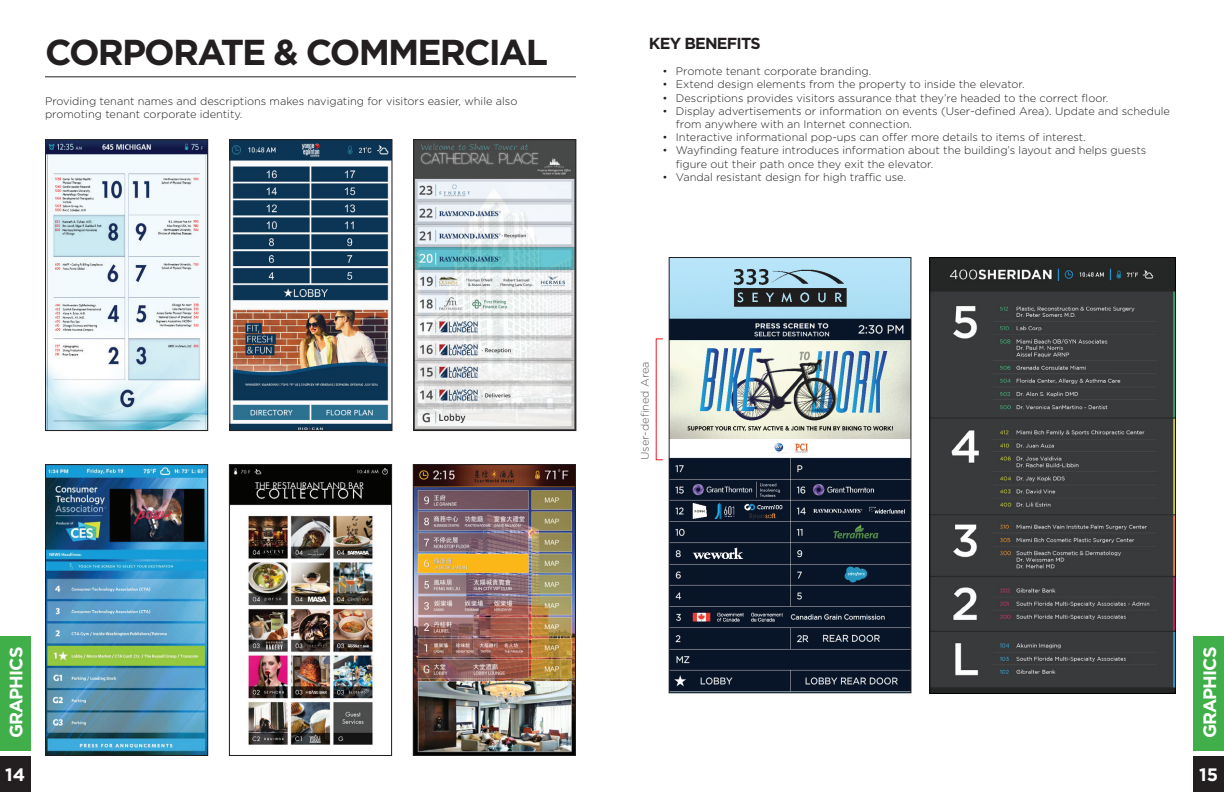
<style>
.page{position:relative;width:1224px;height:792px;background:#fff}
.page>*{position:absolute;margin:0;border:0;box-sizing:border-box;transform-origin:0 0}
.t1{font:700 36px "Gotham";letter-spacing:-.05em;color:#231f20}
.t2{font:700 18px "Gotham";letter-spacing:-.05em;color:#fff}
.t3{font:700 16px "Gotham";letter-spacing:-.05em;color:#231f20}
.t4{font:300 11px/13.2px "Gotham";color:#231f20}
.t5{font:300 11px "Gotham";color:#57585a}
</style>
<div class="page">
<div style="left:1194px;top:756px;width:30px;height:36px;background:#231f20"></div>
<div style="left:1194px;top:636px;width:30px;height:115px;background:#40ae49"></div>
<div style="left:0;top:756px;width:30px;height:36px;background:#231f20"></div>
<div style="left:0;top:636px;width:30px;height:115px;background:#40ae49"></div>
<hr style="left:45px;top:76px;width:531px;height:1px;background:#231f20">
<img style="left:47px;top:141px;width:159px;height:288px">
<div style="left:45px;top:139px;width:163px;height:292px;border:1px solid #231f20"></div>
<img style="left:47px;top:466px;width:159px;height:288px">
<div style="left:45px;top:464px;width:163px;height:292px;border:1px solid #231f20"></div>
<img style="left:231px;top:466px;width:159px;height:279px">
<div style="left:229px;top:464px;width:163px;height:292px;border:1px solid #231f20"></div>
<img style="left:415px;top:466px;width:159px;height:288px">
<div style="left:413px;top:464px;width:163px;height:292px;border:1px solid #231f20"></div>
<img style="left:231px;top:141px;width:160px;height:288px">
<div style="left:229px;top:139px;width:164px;height:292px;border:1px solid #231f20"></div>
<img style="left:415px;top:141px;width:159px;height:288px">
<div style="left:413px;top:139px;width:163px;height:292px;border:1px solid #231f20"></div>
<img style="left:931px;top:259px;width:243px;height:433px">
<div style="left:929px;top:257px;width:247px;height:437px;border:1px solid #000"></div>
<img style="left:671px;top:259px;width:238px;height:432px">
<div style="left:669px;top:257px;width:242px;height:436px;border:1px solid #231f20"></div>
<h1 class="t1" style="left:45px;top:28px;width:505px">CORPORATE &amp; COMMERCIAL</h1>
<h3 class="t3" style="left:649px;top:33px;width:113px">KEY BENEFITS</h3>
<p class="t4" style="left:662px;top:64px;width:210px">• Promote tenant corporate branding.</p>
<p class="t4" style="left:662px;top:78px;width:364px">• Extend design elements from the property to inside the elevator.</p>
<p class="t4" style="left:662px;top:91px;width:447px">• Descriptions provides visitors assurance that they’re headed to the correct floor.</p>
<p class="t4" style="left:676px;top:104px;width:495px;text-indent:-13px">• Display advertisements or information on events (User-defined Area). Update and schedule from anywhere with an Internet connection.</p>
<p class="t4" style="left:662px;top:130px;width:425px">• Interactive informational pop-ups can offer more details to items of interest.</p>
<p class="t4" style="left:676px;top:144px;width:472px;text-indent:-13px">• Wayfinding feature introduces information about the building’s layout and helps guests figure out their path once they exit the elevator.</p>
<p class="t4" style="left:662px;top:170px;width:245px">• Vandal resistant design for high traffic use.</p>
<p class="t4" style="left:45px;top:94px;width:474px">Providing tenant names and descriptions makes navigating for visitors easier, while also promoting tenant corporate identity.</p>
<p class="t5" style="left:638px;top:460px;width:100px;rotate:-90deg">User-defined Area</p>
<h2 class="t2" style="left:4px;top:738px;width:93px;rotate:-90deg">GRAPHICS</h2>
<h2 class="t2" style="left:5px;top:763px;width:21px">14</h2>
<h2 class="t2" style="left:1198px;top:738px;width:93px;rotate:-90deg">GRAPHICS</h2>
<h2 class="t2" style="left:1199px;top:763px;width:20px">15</h2>
</div>
